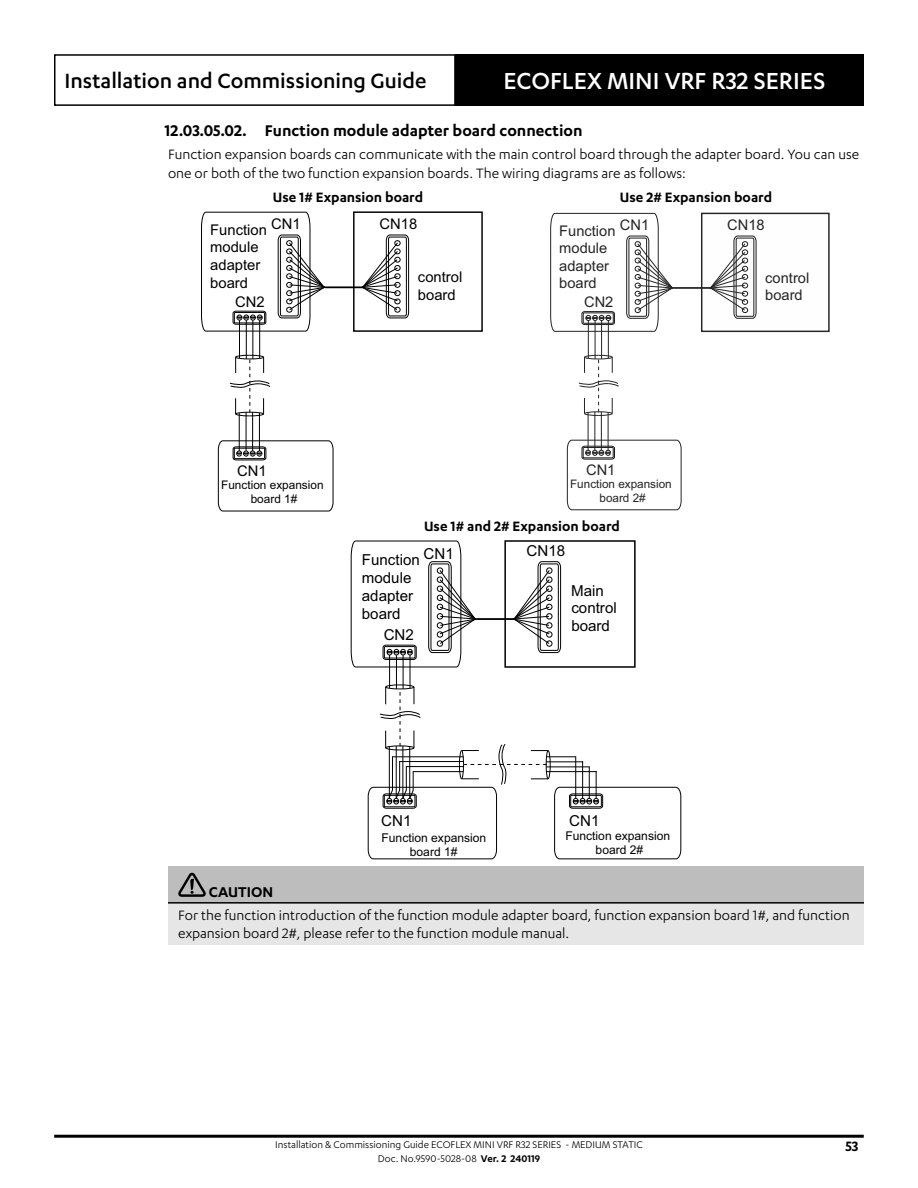
<style>
.page{position:relative;width:918px;height:1188px;background:#fff}
.page>*{position:absolute;margin:0;border:0;box-sizing:border-box;transform-origin:0 0}
.t1{font:500 27px "Karbon";color:#fff}
.t2{font:500 24px "Karbon";color:#000}
.t3{font:600 18px "Karbon";color:#000}
.NOTES_Title{font:600 16.5px "Karbon";color:#000}
.Paragraph_01_Subsubsec{font:15.75px/18.9px "Karbon";color:#000}
.NOTES_Content_10_5{font:15.75px/18.9px "Karbon";color:#000}
.t4{font:600 15.75px "Karbon";color:#000}
.t5{font:15.15px/18.1px "Arial";color:#000}
.t6{font:14.85px/17.7px "Arial";color:#000}
.t7{font:14.7px/17.5px "Arial";color:#252525}
.t8{font:12.15px/14.5px "Arial";color:#000;text-align:center}
.t9{font:11.85px "Arial";color:#000}
.t10{font:11.7px "Arial";color:#252525}
.t11{font:11.25px "Karbon";color:#000}
.s1{font-weight:600}
</style>
<div class="page">
<hr style="left:54px;top:1135px;width:810px;height:3px;background:#000">
<div style="left:54px;top:54px;width:402px;height:52px;border:2px solid #000"></div>
<div style="left:456px;top:54px;width:408px;height:52px;background:#000"></div>
<div style="left:353px;top:211px;width:130px;height:121px;border:1px solid #000"></div>
<hr style="left:325px;top:286px;width:38px;height:2px;background:#000">
<svg style="left:361px;top:234px;width:48px;height:85px"></svg>
<svg style="left:201px;top:212px;width:125px;height:120px"></svg>
<hr style="left:239px;top:320px;width:1px;height:38px;background:#000">
<hr style="left:259px;top:320px;width:1px;height:38px;background:#000">
<hr style="left:252px;top:320px;width:1px;height:39px;background:#000">
<hr style="left:246px;top:320px;width:1px;height:39px;background:#000">
<svg style="left:229px;top:354px;width:42px;height:63px"></svg>
<svg style="left:218px;top:440px;width:116px;height:72px"></svg>
<hr style="left:259px;top:413px;width:1px;height:38px;background:#000">
<hr style="left:239px;top:413px;width:1px;height:38px;background:#000">
<hr style="left:246px;top:412px;width:1px;height:39px;background:#000">
<hr style="left:252px;top:412px;width:1px;height:39px;background:#000">
<div style="left:701px;top:213px;width:129px;height:119px;border:1px solid #252525"></div>
<hr style="left:674px;top:287px;width:37px;height:2px;background:#252525">
<svg style="left:709px;top:235px;width:48px;height:84px"></svg>
<svg style="left:550px;top:213px;width:124px;height:119px"></svg>
<hr style="left:588px;top:320px;width:1px;height:38px;background:#252525">
<hr style="left:608px;top:320px;width:1px;height:38px;background:#252525">
<hr style="left:601px;top:321px;width:1px;height:38px;background:#252525">
<hr style="left:595px;top:321px;width:1px;height:38px;background:#252525">
<svg style="left:578px;top:354px;width:41px;height:62px"></svg>
<svg style="left:567px;top:440px;width:115px;height:70px"></svg>
<hr style="left:608px;top:413px;width:1px;height:37px;background:#252525">
<hr style="left:588px;top:413px;width:1px;height:37px;background:#252525">
<hr style="left:594px;top:412px;width:1px;height:38px;background:#252525">
<hr style="left:601px;top:412px;width:1px;height:38px;background:#252525">
<div style="left:504px;top:540px;width:132px;height:128px;border:2px solid #000"></div>
<hr style="left:477px;top:618px;width:37px;height:2px;background:#000">
<svg style="left:512px;top:561px;width:49px;height:92px"></svg>
<svg style="left:351px;top:540px;width:126px;height:128px"></svg>
<hr style="left:389px;top:655px;width:1px;height:33px;background:#000">
<hr style="left:410px;top:655px;width:1px;height:33px;background:#000">
<hr style="left:403px;top:655px;width:1px;height:34px;background:#000">
<hr style="left:396px;top:655px;width:1px;height:34px;background:#000">
<svg style="left:368px;top:684px;width:313px;height:176px"></svg>
<div style="left:168px;top:867px;width:696px;height:36px;background:#bdbdbd"></div>
<div style="left:168px;top:903px;width:696px;height:41px;background:#e6e6e6"></div>
<hr style="left:168px;top:902px;width:696px;height:2px;background:#000">
<svg style="left:178px;top:872px;width:28px;height:25px"></svg>
<h2 class="t2" style="left:64px;top:67px;width:364px">Installation and Commissioning Guide</h2>
<h1 class="t1" style="left:503px;top:66px;width:323px">ECOFLEX MINI VRF R32 SERIES</h1>
<p class="t3" style="left:165px;top:120px;width:420px">12.03.05.02. Function module adapter board connection</p>
<p class="Paragraph_01_Subsubsec" style="left:168px;top:144px;width:693px">Function expansion boards can communicate with the main control board through the adapter board. You can use one or both of the two function expansion boards. The wiring diagrams are as follows:</p>
<p class="t4" style="left:273px;top:189px;width:152px">Use 1# Expansion board</p>
<p class="t4" style="left:620px;top:189px;width:154px">Use 2# Expansion board</p>
<p class="t6" style="left:271px;top:215px;width:31px">CN1</p>
<p class="t6" style="left:380px;top:215px;width:39px">CN18</p>
<p class="t7" style="left:620px;top:216px;width:31px">CN1</p>
<p class="t7" style="left:727px;top:216px;width:39px">CN18</p>
<p class="t6" style="left:210px;top:220px;width:58px">Function</p>
<p class="t7" style="left:559px;top:222px;width:58px">Function</p>
<p class="t6" style="left:210px;top:238px;width:52px;text-align:justify">module adapter board</p>
<p class="t6" style="left:235px;top:293px;width:31px">CN2</p>
<p class="t6" style="left:418px;top:268px;width:46px">control board</p>
<p class="t7" style="left:559px;top:239px;width:51px;text-align:justify">module adapter board</p>
<p class="t7" style="left:584px;top:293px;width:31px">CN2</p>
<p class="t7" style="left:765px;top:268px;width:45px">control board</p>
<p class="t6" style="left:237px;top:462px;width:31px">CN1</p>
<p class="t7" style="left:586px;top:461px;width:31px">CN1</p>
<p class="t9" style="left:221px;top:476px;width:104px">Function expansion</p>
<p class="t10" style="left:570px;top:476px;width:103px">Function expansion</p>
<p class="t9" style="left:251px;top:491px;width:48px">board 1#</p>
<p class="t10" style="left:599px;top:490px;width:48px">board 2#</p>
<p class="t4" style="left:424px;top:517px;width:197px">Use 1# and 2# Expansion board</p>
<p class="t5" style="left:424px;top:545px;width:32px">CN1</p>
<p class="t5" style="left:527px;top:542px;width:40px">CN18</p>
<p class="t5" style="left:362px;top:550px;width:59px">Function module adapter board</p>
<p class="t5" style="left:571px;top:581px;width:34px">Main</p>
<p class="t5" style="left:571px;top:598px;width:47px">control board</p>
<p class="t5" style="left:384px;top:626px;width:32px">CN2</p>
<p class="t5" style="left:381px;top:811px;width:32px">CN1</p>
<p class="t5" style="left:569px;top:811px;width:32px">CN1</p>
<p class="t8" style="left:410px;top:845px;width:49px">board 1#</p>
<p class="t8" style="left:565px;top:828px;width:106px">Function expansion board 2#</p>
<p class="t8" style="left:382px;top:831px;width:106px">Function expansion</p>
<p class="NOTES_Title" style="left:209px;top:883px;width:66px">CAUTION</p>
<p class="NOTES_Content_10_5" style="left:178px;top:905px;width:673px">For the function introduction of the function module adapter board, function expansion board 1#, and function expansion board 2#, please refer to the function module manual.</p>
<p class="t11" style="left:275px;top:1138px;width:369px">Installation &amp; Commissioning Guide ECOFLEX MINI VRF R32 SERIES - MEDIUM STATIC</p>
<p class="t4" style="left:845px;top:1137px;width:15px">53</p>
<p class="t11" style="left:378px;top:1152px;width:164px">Doc. No.9590-5028-08 <span class="s1">Ver. 2 240119</span></p>
</div>
